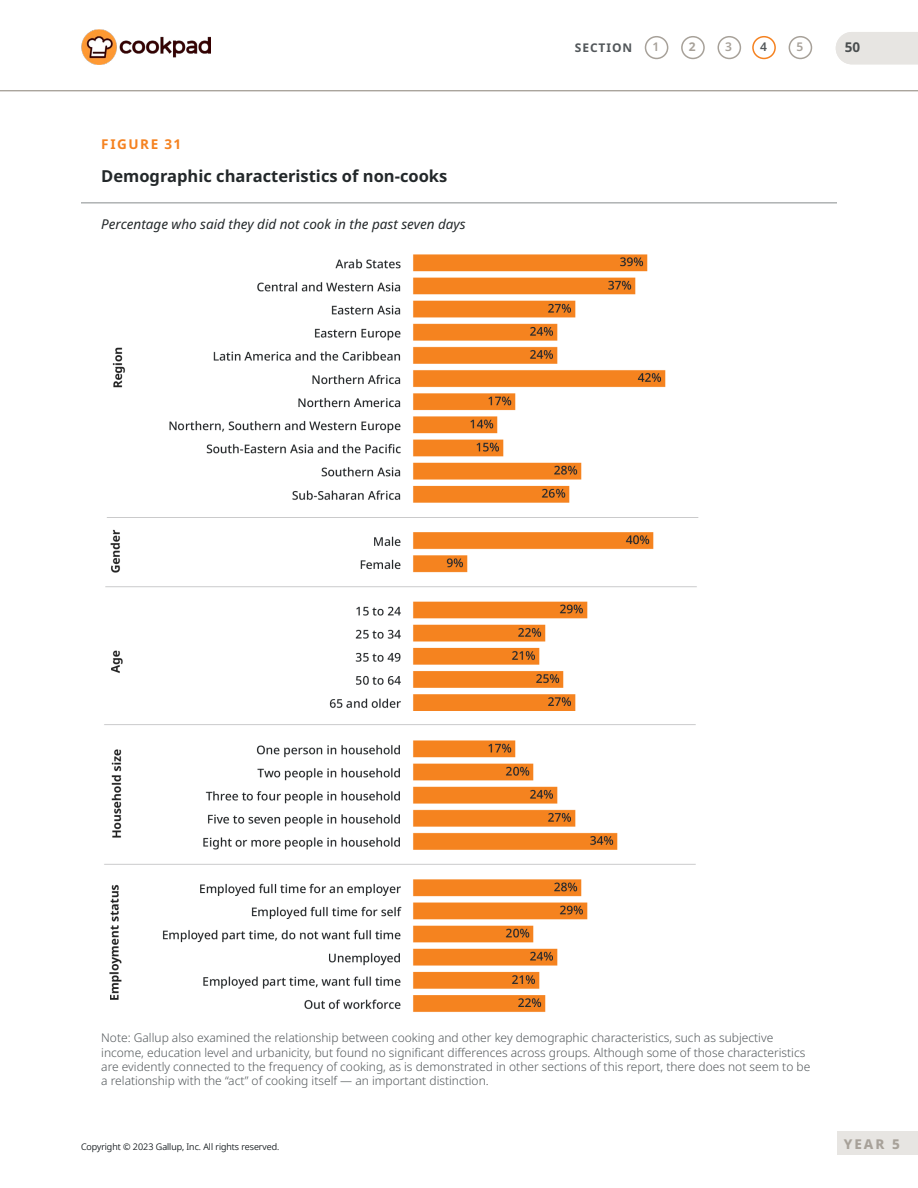
<style>
.page{position:relative;width:918px;height:1188px;background:#fff}
.page>*{position:absolute;margin:0;border:0;box-sizing:border-box;transform-origin:0 0}
.element_title{font:700 16.5px "Noto Sans";color:#23282a}
.subheading{font:italic 13.5px "Noto Sans";color:#23282a}
.element_label{font:700 13.5px "Noto Sans";letter-spacing:.12em;color:#f58220}
.t1{font:800 13.5px "Noto Sans";color:#a7a199}
.t2{font:700 13.5px "Noto Sans";color:#52575a}
.source{font:300 12px/14.4px "Noto Sans";color:#52575a}
.t3{font:700 12px "Noto Sans";letter-spacing:.075em;color:#52575a}
.t4{font:600 12px "Noto Sans";color:#a7a199}
.t5{font:700 12px "Noto Sans";color:#a7a199}
.t6{font:600 12px "Noto Sans";color:#52575a}
.t7{font:300 9px "Noto Sans";color:#52575a}
</style>
<div class="page">
<img style="left:81px;top:29px;width:129px;height:35px">
<hr style="left:0;top:90px;width:918px;height:1px;background:#a7a199">
<div style="left:836px;top:32px;width:82px;height:32px;background:#e7e5e2"></div>
<div style="left:837px;top:1132px;width:81px;height:23px;background:#e7e5e2"></div>
<div style="left:645px;top:36px;width:23px;height:23px;border:2px solid #a7a199;border-radius:50%"></div>
<div style="left:681px;top:36px;width:24px;height:23px;border:2px solid #a7a199;border-radius:50%"></div>
<div style="left:718px;top:36px;width:23px;height:23px;border:2px solid #a7a199;border-radius:50%"></div>
<div style="left:752px;top:36px;width:24px;height:23px;border:2px solid #f58220;border-radius:50%"></div>
<div style="left:789px;top:36px;width:23px;height:23px;border:2px solid #a7a199;border-radius:50%"></div>
<hr style="left:81px;top:203px;width:756px;height:1px;background:#878b8d">
<img style="left:104px;top:254px;width:595px;height:758px">
<p class="element_label" style="left:101px;top:135px;width:81px">FIGURE 31</p>
<p class="element_title" style="left:101px;top:165px;width:348px">Demographic characteristics of non-cooks</p>
<p class="subheading" style="left:101px;top:214px;width:366px">Percentage who said they did not cook in the past seven days</p>
<p class="t3" style="left:575px;top:39px;width:59px">SECTION</p>
<p class="t4" style="left:653px;top:38px;width:8px">1</p>
<p class="t5" style="left:689px;top:38px;width:8px">2</p>
<p class="t4" style="left:725px;top:38px;width:8px">3</p>
<p class="t6" style="left:760px;top:38px;width:8px">4</p>
<p class="t4" style="left:796px;top:38px;width:8px">5</p>
<p class="t2" style="left:845px;top:38px;width:17px">50</p>
<p class="source" style="left:101px;top:1031px;width:711px">Note: Gallup also examined the relationship between cooking and other key demographic characteristics, such as subjective income, education level and urbanicity, but found no significant differences across groups. Although some of those characteristics are evidently connected to the frequency of cooking, as is demonstrated in other sections of this report, there does not seem to be a relationship with the “act” of cooking itself — an important distinction.</p>
<p class="t7" style="left:81px;top:1141px;width:200px">Copyright © 2023 Gallup, Inc. All rights reserved.</p>
<p class="t1" style="left:844px;top:1134px;width:58px">YEAR 5</p>
</div>
